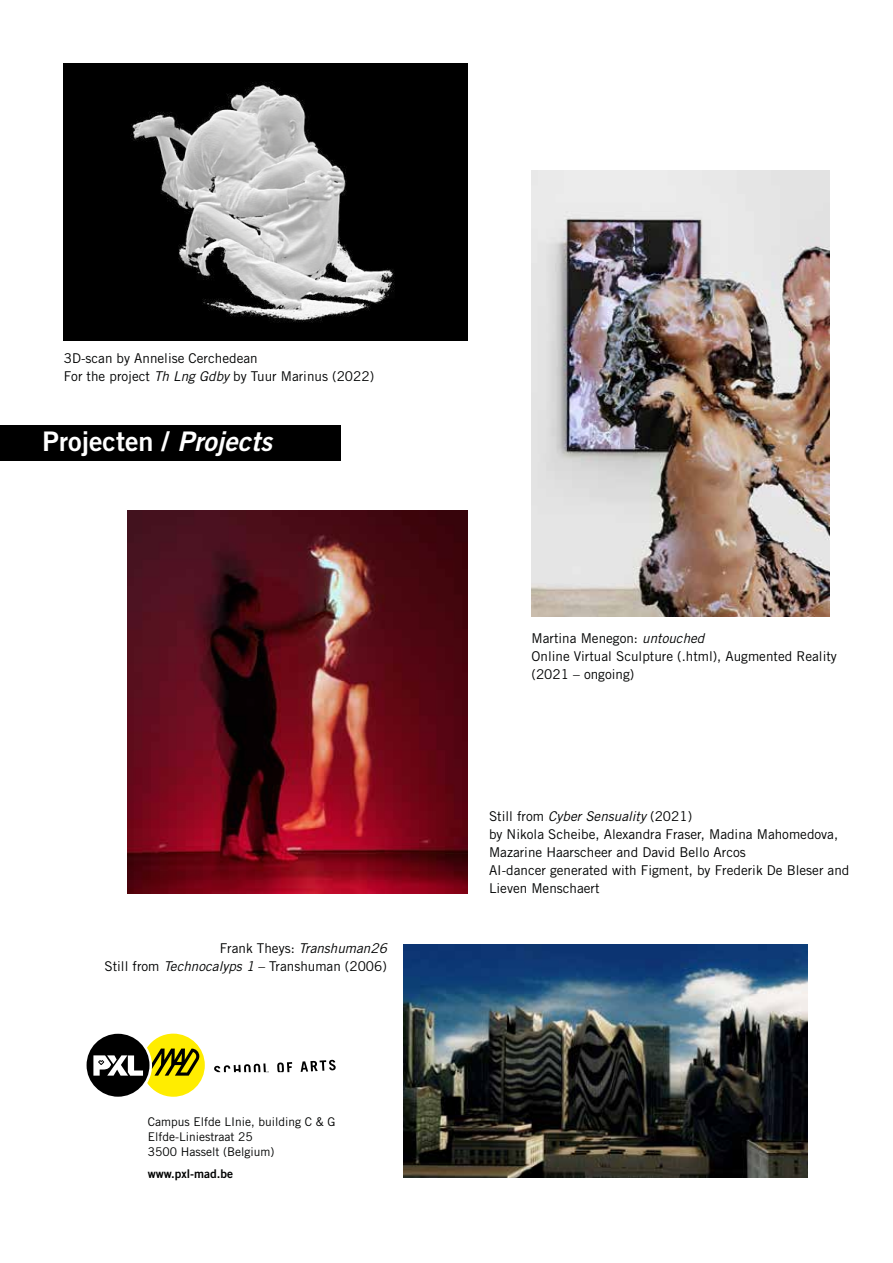
<style>
.page{position:relative;width:893px;height:1263px;background:#fff}
.page>*{position:absolute;margin:0;border:0;box-sizing:border-box;transform-origin:0 0}
.t1{font:27px "Trade Gothic Bold Two";color:#fff}
.t2{font:13.5px/18px "Trade Gothic";color:#010202}
.t3{font:12px/15px "Trade Gothic";color:#010202}
.t4{font:12px "Trade Gothic Bold Two";color:#010202}
.s1{font-style:italic}
</style>
<div class="page">
<div style="left:0;top:425px;width:340px;height:35px;background:#000"></div>
<img style="left:64px;top:64px;width:404px;height:276px">
<img style="left:128px;top:510px;width:340px;height:383px">
<img style="left:531px;top:170px;width:298px;height:447px">
<img style="left:404px;top:944px;width:404px;height:234px">
<svg style="left:214px;top:1063px;width:55px;height:9px"></svg>
<svg style="left:277px;top:1062px;width:15px;height:10px"></svg>
<svg style="left:301px;top:1060px;width:35px;height:12px"></svg>
<svg style="left:86px;top:1033px;width:119px;height:64px"></svg>
<p class="t2" style="left:64px;top:349px;width:312px">3D-scan by Annelise Cerchedean<br>For the project <span class="s1">Th Lng Gdby</span> by Tuur Marinus (2022)</p>
<h1 class="t1" style="left:43px;top:425px;width:231px">Projecten / <span class="s1">Projects</span></h1>
<p class="t2" style="left:104px;top:939px;width:284px;text-align:right">Frank Theys: <span class="s1">Transhuman26<br></span>Still from <span class="s1">Technocalyps 1</span> – Transhuman (2006)</p>
<p class="t3" style="left:148px;top:1114px;width:189px">Campus Elfde LInie, building C &amp; G<br>Elfde-Liniestraat 25<br>3500 Hasselt (Belgium)</p>
<p class="t4" style="left:148px;top:1166px;width:87px">www.pxl-mad.be</p>
<p class="t2" style="left:532px;top:629px;width:307px">Martina Menegon: <span class="s1">untouched<br></span>Online Virtual Sculpture (.html), Augmented Reality (2021 – ongoing)</p>
<p class="t2" style="left:489px;top:807px;width:362px">Still from <span class="s1">Cyber Sensuality</span> (2021)<br>by Nikola Scheibe, Alexandra Fraser, Madina Mahomedova, Mazarine Haarscheer and David Bello Arcos<br>AI-dancer generated with Figment, by Frederik De Bleser and Lieven Menschaert</p>
</div>
